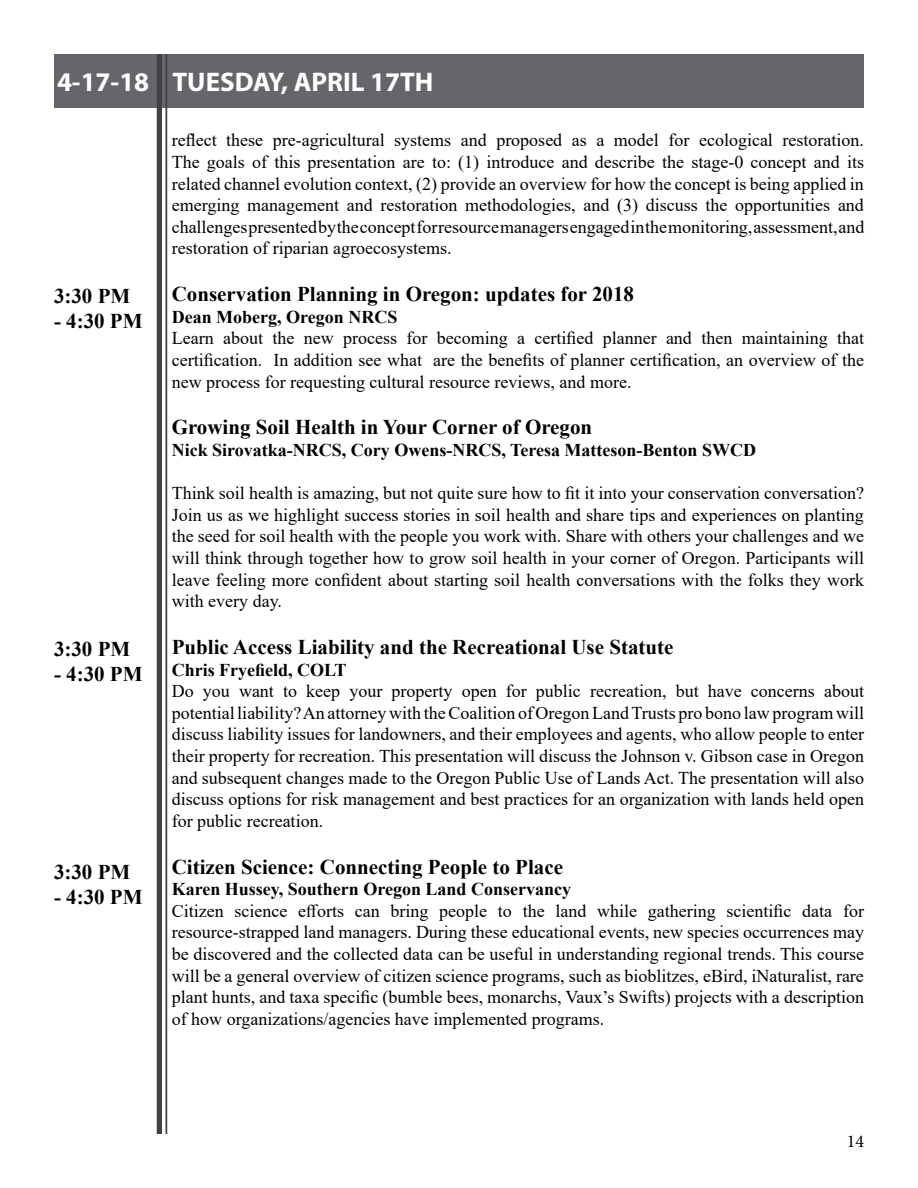
<style>
.page{position:relative;width:918px;height:1188px;background:#fff}
.page>*{position:absolute;margin:0;border:0;box-sizing:border-box;transform-origin:0 0}
.t1{font:700 27px "Myriad Pro";color:#fff}
.t2{font:700 21px "Times New Roman";color:#000}
.t3{font:18px/21.6px "Times New Roman";color:#000;text-align:justify}
.t4{font:700 18px "Times New Roman";color:#000}
.t5{font:18px "Minion Pro";color:#000}
</style>
<div class="page">
<div style="left:54px;top:54px;width:810px;height:54px;background:#656669"></div>
<hr style="left:165px;top:54px;width:2px;height:1080px;background:#414042">
<div style="left:157px;top:54px;width:5px;height:1080px;background:#414042"></div>
<h1 class="t1" style="left:57px;top:64px;width:378px">4-17-18 TUESDAY, APRIL 17TH</h1>
<p class="t3" style="left:172px;top:129px;width:694px">reflect these pre-agricultural systems and proposed as a model for ecological restoration.<br>The goals of this presentation are to: (1) introduce and describe the stage-0 concept and its related channel evolution context, (2) provide an overview for how the concept is being applied in emerging management and restoration methodologies, and (3) discuss the opportunities and challenges presented by the concept for resource managers engaged in the monitoring, assessment, and restoration of riparian agroecosystems.</p>
<p class="t2" style="left:172px;top:279px;width:464px">Conservation Planning in Oregon: updates for 2018</p>
<p class="t4" style="left:172px;top:304px;width:227px">Dean Moberg, Oregon NRCS</p>
<p class="t3" style="left:172px;top:327px;width:694px">Learn about the new process for becoming a certified planner and then maintaining that certification. In addition see what are the benefits of planner certification, an overview of the new process for requesting cultural resource reviews, and more.</p>
<p class="t2" style="left:172px;top:412px;width:422px">Growing Soil Health in Your Corner of Oregon</p>
<p class="t4" style="left:172px;top:437px;width:586px">Nick Sirovatka-NRCS, Cory Owens-NRCS, Teresa Matteson-Benton SWCD</p>
<p class="t3" style="left:172px;top:482px;width:694px">Think soil health is amazing, but not quite sure how to fit it into your conservation conversation?<br>Join us as we highlight success stories in soil health and share tips and experiences on planting the seed for soil health with the people you work with. Share with others your challenges and we will think through together how to grow soil health in your corner of Oregon. Participants will leave feeling more confident about starting soil health conversations with the folks they work with every day.</p>
<p class="t2" style="left:172px;top:632px;width:503px">Public Access Liability and the Recreational Use Statute</p>
<p class="t4" style="left:172px;top:657px;width:176px">Chris Fryefield, COLT</p>
<p class="t3" style="left:172px;top:680px;width:694px">Do you want to keep your property open for public recreation, but have concerns about potential liability? An attorney with the Coalition of Oregon Land Trusts pro bono law program will discuss liability issues for landowners, and their employees and agents, who allow people to enter their property for recreation. This presentation will discuss the Johnson v. Gibson case in Oregon and subsequent changes made to the Oregon Public Use of Lands Act. The presentation will also discuss options for risk management and best practices for an organization with lands held open for public recreation.</p>
<p class="t2" style="left:172px;top:851px;width:393px">Citizen Science: Connecting People to Place</p>
<p class="t4" style="left:172px;top:876px;width:401px">Karen Hussey, Southern Oregon Land Conservancy</p>
<p class="t3" style="left:172px;top:899px;width:694px">Citizen science efforts can bring people to the land while gathering scientific data for resource-strapped land managers. During these educational events, new species occurrences may be discovered and the collected data can be useful in understanding regional trends. This course will be a general overview of citizen science programs, such as bioblitzes, eBird, iNaturalist, rare plant hunts, and taxa specific (bumble bees, monarchs, Vaux’s Swifts) projects with a description of how organizations/agencies have implemented programs.</p>
<p class="t2" style="left:54px;top:281px;width:78px">3:30 PM</p>
<p class="t2" style="left:54px;top:306px;width:90px">- 4:30 PM</p>
<p class="t2" style="left:54px;top:634px;width:78px">3:30 PM</p>
<p class="t2" style="left:54px;top:659px;width:90px">- 4:30 PM</p>
<p class="t2" style="left:54px;top:857px;width:78px">3:30 PM</p>
<p class="t2" style="left:54px;top:882px;width:90px">- 4:30 PM</p>
<p class="t5" style="left:847px;top:1129px;width:19px">14</p>
</div>
